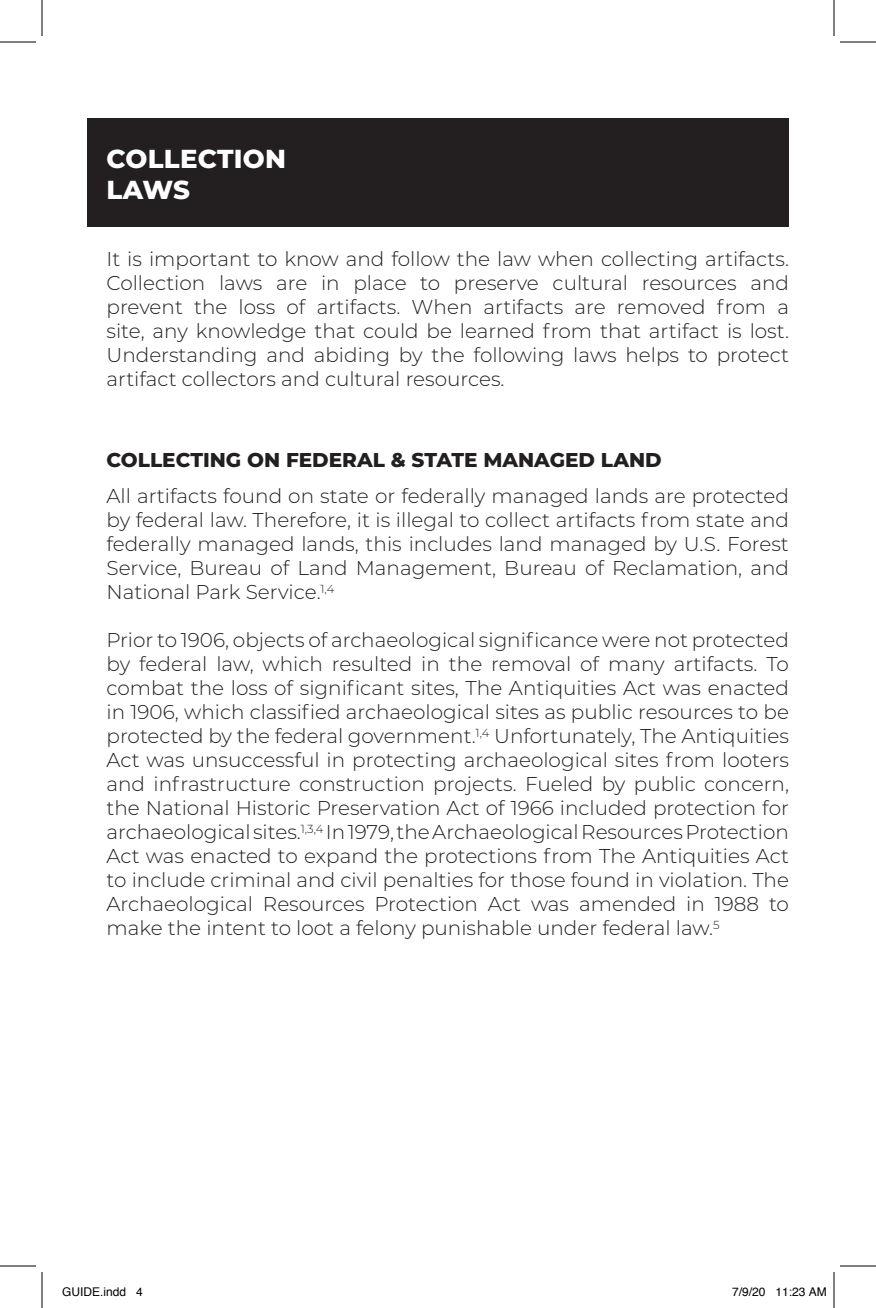
<style>
.page{position:relative;width:876px;height:1308px;background:#fff}
.page>*{position:absolute;margin:0;border:0;box-sizing:border-box;transform-origin:0 0}
.t1{font:800 26px/31.2px "Montserrat";letter-spacing:.01em;color:#fff}
.t2{font:300 20px/24px "Montserrat";color:#231f20;text-align:justify}
.t3{font:800 20px "Montserrat";color:#231f20}
.t4{font:12px "Helvetica";color:#000}
</style>
<div class="page">
<div style="left:87px;top:118px;width:702px;height:109px;background:#231f20"></div>
<hr style="left:0;top:42px;width:36px;height:1px;background:#000">
<hr style="left:840px;top:42px;width:36px;height:1px;background:#000">
<hr style="left:0;top:1266px;width:36px;height:1px;background:#000">
<hr style="left:840px;top:1266px;width:36px;height:1px;background:#000">
<hr style="left:42px;top:0;width:1px;height:36px;background:#000">
<hr style="left:42px;top:1272px;width:1px;height:36px;background:#000">
<hr style="left:834px;top:0;width:1px;height:36px;background:#000">
<hr style="left:834px;top:1272px;width:1px;height:36px;background:#000">
<h1 class="t1" style="left:106px;top:141px;width:181px">COLLECTION<br>LAWS</h1>
<p class="t2" style="left:106px;top:247px;width:684px">It is important to know and follow the law when collecting artifacts.<br>Collection laws are in place to preserve cultural resources and prevent the loss of artifacts. When artifacts are removed from a site, any knowledge that could be learned from that artifact is lost.<br>Understanding and abiding by the following laws helps to protect artifact collectors and cultural resources.</p>
<p class="t3" style="left:106px;top:445px;width:557px">COLLECTING ON FEDERAL &amp; STATE MANAGED LAND</p>
<p class="t2" style="left:106px;top:483px;width:684px">All artifacts found on state or federally managed lands are protected by federal law. Therefore, it is illegal to collect artifacts from state and federally managed lands, this includes land managed by U.S. Forest Service, Bureau of Land Management, Bureau of Reclamation, and National Park Service.<sup>1,4</sup></p>
<p class="t2" style="left:107px;top:627px;width:684px">Prior to 1906, objects of archaeological significance were not protected by federal law, which resulted in the removal of many artifacts. To combat the loss of significant sites, The Antiquities Act was enacted in 1906, which classified archaeological sites as public resources to be protected by the federal government.<sup>1,4</sup> Unfortunately, The Antiquities Act was unsuccessful in protecting archaeological sites from looters and infrastructure construction projects. Fueled by public concern, the National Historic Preservation Act of 1966 included protection for archaeological sites.<sup>1,3,4</sup> In 1979, the Archaeological Resources Protection Act was enacted to expand the protections from The Antiquities Act to include criminal and civil penalties for those found in violation. The Archaeological Resources Protection Act was amended in 1988 to make the intent to loot a felony punishable under federal law.<sup>5</sup></p>
<p class="t4" style="left:62px;top:1283px;width:82px">GUIDE.indd 4</p>
<p class="t4" style="left:732px;top:1283px;width:96px">7/9/20 11:23 AM</p>
</div>
